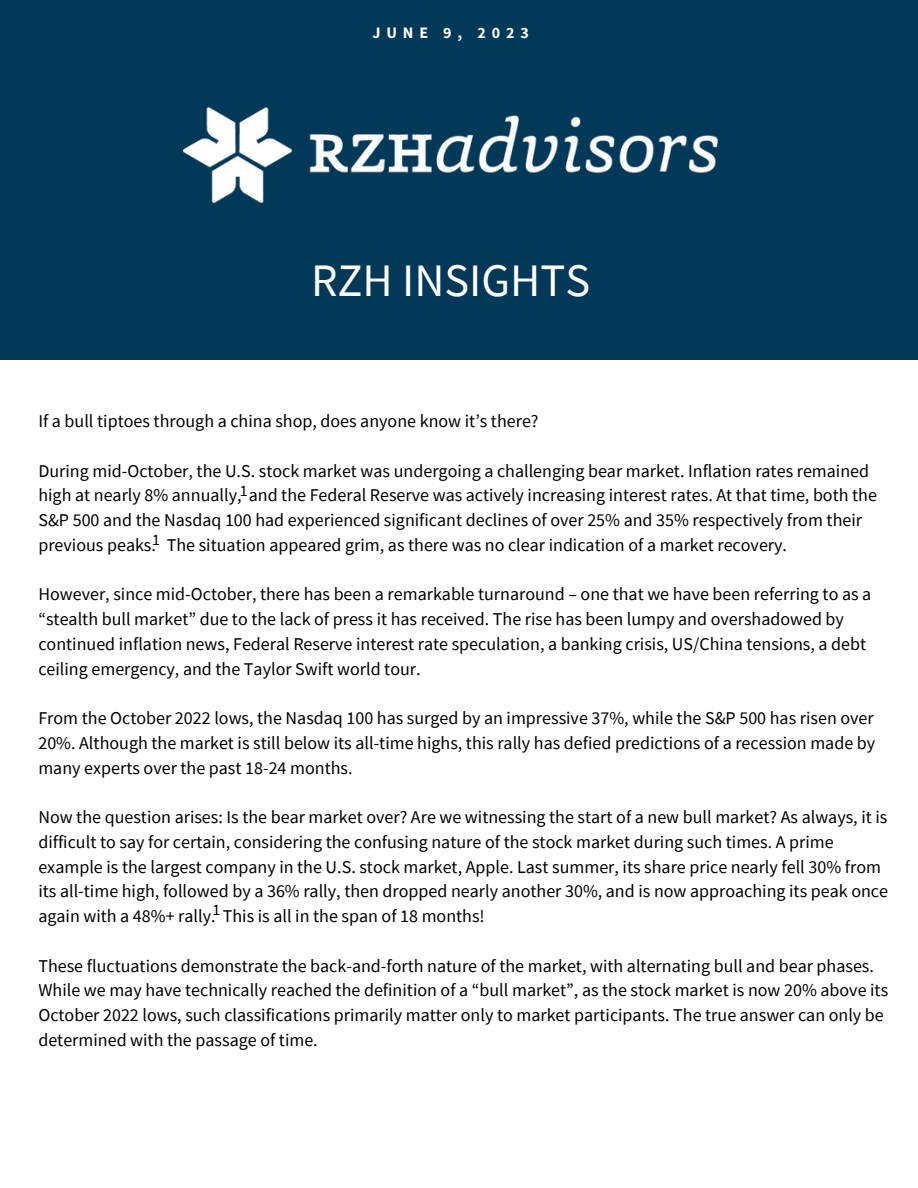
<style>
.page{position:relative;width:918px;height:1188px;background:#fff}
.page>*{position:absolute;margin:0;border:0;box-sizing:border-box;transform-origin:0 0}
.t1{font:46.5px "Source Sans Pro";color:#fff}
.t2{font:18px/24.8px "Source Sans Pro";color:#000}
.t3{font:700 15.9px "Source Sans Pro";letter-spacing:.37em;color:#fff}
.t4{font:15.9px "Source Sans Pro";color:#000}
</style>
<div class="page">
<div style="left:0;top:0;width:918px;height:360px;background:#033958"></div>
<img style="left:183px;top:107px;width:535px;height:96px">
<p class="t3" style="left:372px;top:22px;width:158px">JUNE 9, 2023</p>
<p class="t1" style="left:311px;top:250px;width:281px">RZH INSIGHTS</p>
<p class="t2" style="left:38px;top:408px;width:502px">If a bull tiptoes through a china shop, does anyone know it’s there?</p>
<p class="t2" style="left:38px;top:458px;width:840px">During mid-October, the U.S. stock market was undergoing a challenging bear market. Inflation rates remained high at nearly 8% annually, and the Federal Reserve was actively increasing interest rates. At that time, both the S&amp;P 500 and the Nasdaq 100 had experienced significant declines of over 25% and 35% respectively from their previous peaks. The situation appeared grim, as there was no clear indication of a market recovery.</p>
<p class="t2" style="left:38px;top:581px;width:834px">However, since mid-October, there has been a remarkable turnaround – one that we have been referring to as a “stealth bull market” due to the lack of press it has received. The rise has been lumpy and overshadowed by continued inflation news, Federal Reserve interest rate speculation, a banking crisis, US/China tensions, a debt ceiling emergency, and the Taylor Swift world tour.</p>
<p class="t2" style="left:38px;top:705px;width:838px;text-align:justify">From the October 2022 lows, the Nasdaq 100 has surged by an impressive 37%, while the S&amp;P 500 has risen over 20%. Although the market is still below its all-time highs, this rally has defied predictions of a recession made by many experts over the past 18-24 months.</p>
<p class="t2" style="left:38px;top:804px;width:851px">Now the question arises: Is the bear market over? Are we witnessing the start of a new bull market? As always, it is difficult to say for certain, considering the confusing nature of the stock market during such times. A prime example is the largest company in the U.S. stock market, Apple. Last summer, its share price nearly fell 30% from its all-time high, followed by a 36% rally, then dropped nearly another 30%, and is now approaching its peak once again with a 48%+ rally. This is all in the span of 18 months!</p>
<p class="t2" style="left:38px;top:953px;width:851px">These fluctuations demonstrate the back-and-forth nature of the market, with alternating bull and bear phases.<br>While we may have technically reached the definition of a “bull market”, as the stock market is now 20% above its October 2022 lows, such classifications primarily matter only to market participants. The true answer can only be determined with the passage of time.</p>
<p class="t4" style="left:240px;top:480px;width:9px">1</p>
<p class="t4" style="left:152px;top:529px;width:9px">1</p>
<p class="t4" style="left:213px;top:900px;width:9px">1</p>
</div>
